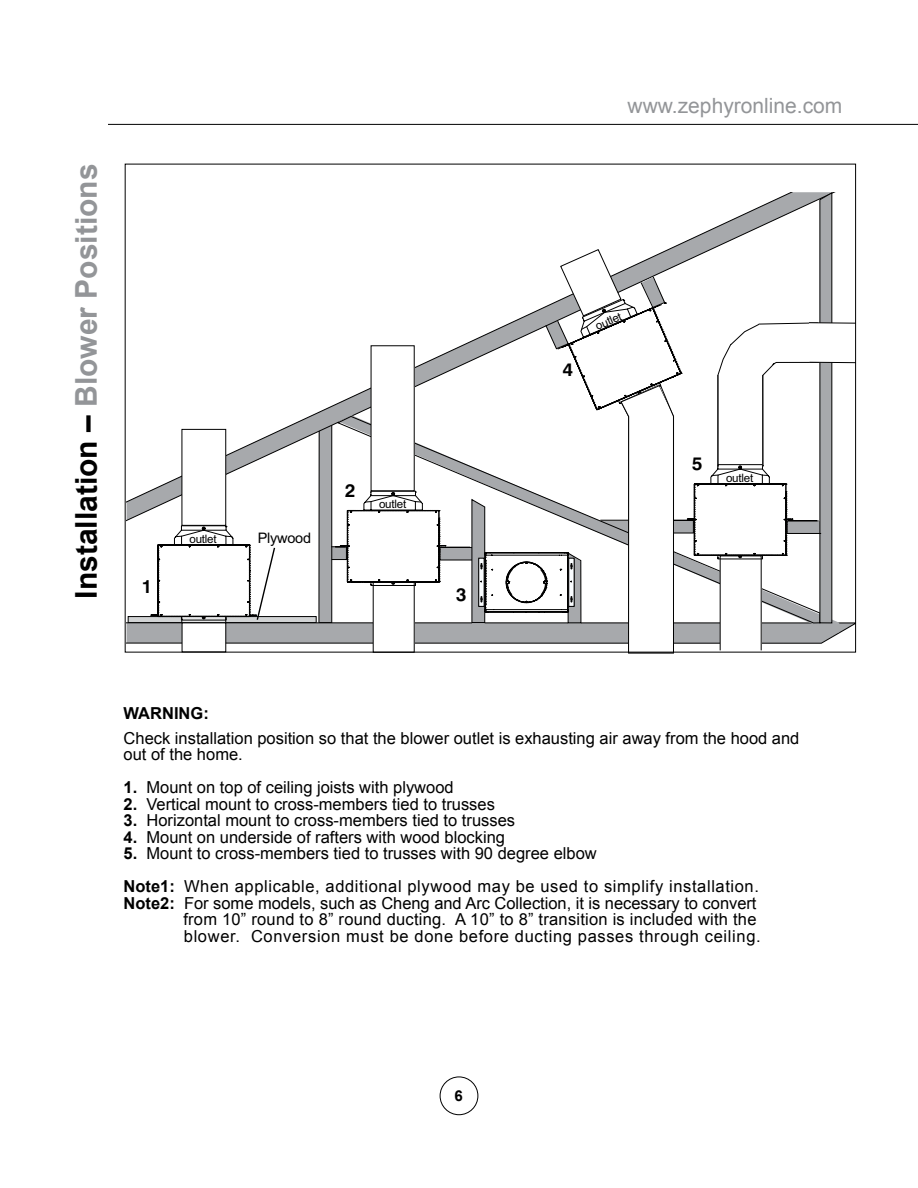
<style>
.page{position:relative;width:918px;height:1188px;background:#fff}
.page>*{position:absolute;margin:0;border:0;box-sizing:border-box;transform-origin:0 0}
.t1{font:700 30px "Arial";color:#939598}
.t2{font:21px "Arial";color:#939598}
.t3{font:700 18.3px "Helvetica";color:#000}
.t4{font:16.5px/16.5px "Arial";color:#000}
.t5{font:16.5px/33px "Arial";letter-spacing:.035em;color:#000}
.t6{font:700 16.5px "Arial";color:#000}
.t7{font:700 15px "Arial";color:#000}
.t8{font:14.55px "Arial";letter-spacing:-.02em;color:#000}
.t9{font:11.55px "Arial";letter-spacing:-.02em;color:#000}
.s1{color:#000}
.s2{font-weight:700}
</style>
<div class="page">
<hr style="left:108px;top:124px;width:810px;height:1px;background:#000">
<div style="left:440px;top:1077px;width:38px;height:38px;border:1px solid #000;border-radius:50%"></div>
<svg style="left:127px;top:193px;width:728px;height:461px"></svg>
<h1 class="t1" style="left:66px;top:599px;width:437px;rotate:-90deg"><span class="s1">Installation –</span> Blower Positions</h1>
<p class="t3" style="left:142px;top:575px;width:12px">1</p>
<p class="t9" style="left:189px;top:532px;width:29px">outlet</p>
<p class="t8" style="left:258px;top:528px;width:55px">Plywood</p>
<p class="t3" style="left:345px;top:479px;width:12px">2</p>
<p class="t9" style="left:379px;top:497px;width:29px">outlet</p>
<p class="t3" style="left:456px;top:583px;width:12px">3</p>
<p class="t2" style="left:628px;top:92px;width:216px">www.zephyronline.com</p>
<p class="t3" style="left:563px;top:359px;width:12px">4</p>
<p class="t9" style="left:593px;top:320px;width:29px;rotate:-23deg">outlet</p>
<p class="t3" style="left:692px;top:453px;width:12px">5</p>
<p class="t9" style="left:726px;top:470px;width:29px">outlet</p>
<p class="t6" style="left:124px;top:702px;width:87px">WARNING:</p>
<p class="t4" style="left:124px;top:730px;width:677px">Check installation position so that the blower outlet is exhausting air away from the hood and out of the home.</p>
<p class="t4" style="left:124px;top:779px;width:332px"><span class="s2">1.</span> Mount on top of ceiling joists with plywood</p>
<p class="t4" style="left:124px;top:796px;width:373px"><span class="s2">2.</span> Vertical mount to cross-members tied to trusses</p>
<p class="t4" style="left:124px;top:812px;width:393px"><span class="s2">3.</span> Horizontal mount to cross-members tied to trusses</p>
<p class="t4" style="left:124px;top:829px;width:383px"><span class="s2">4.</span> Mount on underside of rafters with wood blocking</p>
<p class="t5" style="left:124px;top:837px;width:637px"><span class="s2">5.</span> Mount to cross-members tied to trusses with 90 degree elbow<br><span class="s2">Note1:</span> When applicable, additional plywood may be used to simplify installation.</p>
<p class="t4" style="left:183px;top:895px;width:579px;text-indent:-60px"><span class="s2">Note2:</span> For some models, such as Cheng and Arc Collection, it is necessary to convert from 10” round to 8” round ducting. A 10” to 8” transition is included with the blower. Conversion must be done before ducting passes through ceiling.</p>
<p class="t7" style="left:455px;top:1086px;width:10px">6</p>
</div>
